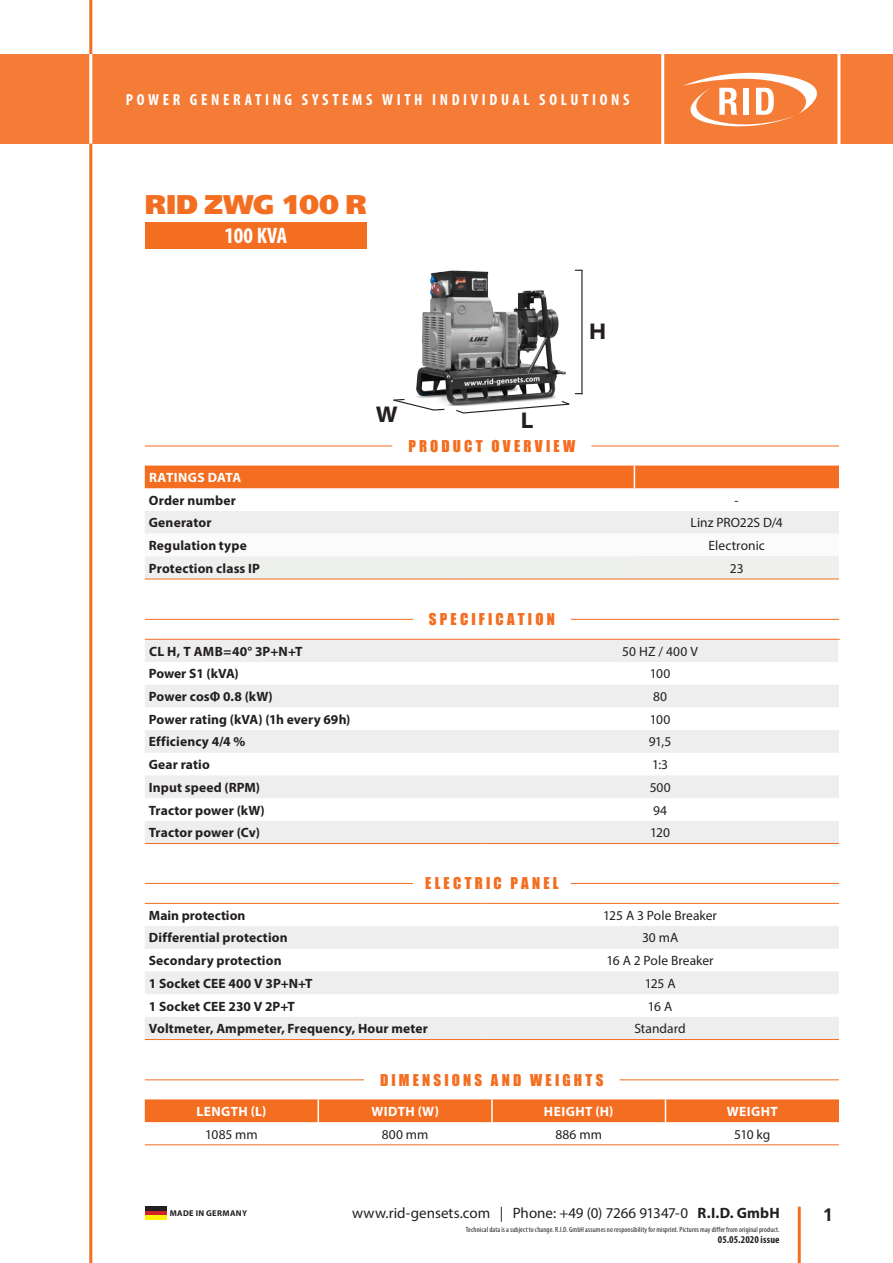
<style>
.page{position:relative;width:893px;height:1263px;background:#fff}
.page>*{position:absolute;margin:0;border:0;box-sizing:border-box;transform-origin:0 0}
.t1{font:27px "Free Set Extra Bold C";color:#f36e21}
.t2{font:700 semi-expanded 22.8px "Myriad Pro";color:#231f20}
.t3{font:700 condensed 22.5px "Myriad Pro";color:#fff}
.t4{font:18px "Free Set Demi C";color:#231f20}
.t5{font:700 condensed 16.05px "Myriad Pro";letter-spacing:.225em;color:#fff}
.t6{font:15px "Impact";letter-spacing:.21em;color:#f36e21}
.t7{font:15px "Myriad Pro";color:#231f20}
.t8{font:700 13.5px "Myriad Pro";letter-spacing:.01em;color:#231f20}
.t9{font:13.5px "Myriad Pro";color:#231f20}
.t10{font:700 13.5px "Myriad Pro";letter-spacing:.03em;color:#fff}
.t11{font:700 13.5px "Myriad Pro";letter-spacing:-.01em;color:#231f20}
.t12{font:700 condensed 10.5px "Myriad Pro";letter-spacing:.005em;color:#231f20}
.t13{font:700 8.4px "Myriad Pro";letter-spacing:.045em;color:#231f20}
.t14{font:condensed 7.5px "Myriad Pro";letter-spacing:.02em;color:#231f20}
.s1{font-weight:700}
</style>
<div class="page">
<div style="left:0;top:54px;width:893px;height:90px;background:#f47c37"></div>
<hr style="left:145px;top:1207px;width:21px;height:4px;background:#231f20">
<hr style="left:145px;top:1211px;width:21px;height:4px;background:#d1232a">
<hr style="left:145px;top:1215px;width:21px;height:4px;background:#fff101">
<svg style="left:683px;top:73px;width:134px;height:54px"></svg>
<hr style="left:89px;top:51px;width:3px;height:97px;background:#fff">
<hr style="left:89px;top:144px;width:3px;height:1119px;background:#f36e21">
<hr style="left:798px;top:1206px;width:3px;height:57px;background:#f36e21">
<hr style="left:89px;top:0;width:3px;height:54px;background:#f36e21">
<hr style="left:661px;top:51px;width:3px;height:97px;background:#fff">
<hr style="left:837px;top:51px;width:3px;height:97px;background:#fff">
<div style="left:145px;top:222px;width:222px;height:27px;background:#f36e21"></div>
<div style="left:145px;top:640px;width:694px;height:203px;background:#eeeeef"></div>
<svg style="left:145px;top:662px;width:694px;height:159px"></svg>
<svg style="left:145px;top:685px;width:694px;height:113px;fill:#eeeeef"></svg>
<hr style="left:838px;top:640px;width:2px;height:22px;background:#fff">
<hr style="left:145px;top:843px;width:336px;height:1px;background:#f36e21">
<hr style="left:481px;top:843px;width:358px;height:1px;background:#f36e21">
<hr style="left:145px;top:639px;width:336px;height:1px;background:#f36e21">
<hr style="left:481px;top:639px;width:359px;height:1px;background:#f36e21">
<hr style="left:145px;top:619px;width:268px;height:1px;background:#f36e21">
<hr style="left:571px;top:619px;width:268px;height:1px;background:#f36e21">
<svg style="left:145px;top:926px;width:694px;height:113px;fill:#eeeeef"></svg>
<hr style="left:145px;top:903px;width:336px;height:1px;background:#f36e21">
<hr style="left:481px;top:903px;width:358px;height:1px;background:#f36e21">
<hr style="left:145px;top:1039px;width:336px;height:1px;background:#f36e21">
<hr style="left:481px;top:1039px;width:358px;height:1px;background:#f36e21">
<hr style="left:145px;top:883px;width:268px;height:1px;background:#f36e21">
<hr style="left:571px;top:883px;width:268px;height:1px;background:#f36e21">
<div style="left:145px;top:1099px;width:694px;height:23px;background:#f36e21"></div>
<hr style="left:145px;top:1144px;width:173px;height:1px;background:#f36e21">
<hr style="left:318px;top:1144px;width:174px;height:1px;background:#f36e21">
<hr style="left:492px;top:1144px;width:173px;height:1px;background:#f36e21">
<hr style="left:665px;top:1144px;width:174px;height:1px;background:#f36e21">
<hr style="left:145px;top:1079px;width:219px;height:1px;background:#f36e21">
<hr style="left:620px;top:1079px;width:219px;height:1px;background:#f36e21">
<svg style="left:145px;top:511px;width:694px;height:68px"></svg>
<div style="left:634px;top:556px;width:205px;height:23px;background:#eff0ee"></div>
<div style="left:145px;top:466px;width:694px;height:22px;background:#f36e21"></div>
<hr style="left:145px;top:579px;width:307px;height:1px;background:#f36e21">
<hr style="left:452px;top:579px;width:182px;height:1px;background:#f36e21">
<hr style="left:634px;top:579px;width:205px;height:1px;background:#f36e21">
<hr style="left:145px;top:446px;width:247px;height:1px;background:#f36e21">
<hr style="left:591px;top:446px;width:248px;height:1px;background:#f36e21">
<img style="left:416px;top:270px;width:159px;height:136px">
<hr style="left:581px;top:270px;width:1px;height:124px;background:#231f20">
<svg style="left:455px;top:400px;width:116px;height:14px"></svg>
<svg style="left:393px;top:398px;width:53px;height:13px"></svg>
<p class="t5" style="left:126px;top:90px;width:505px">POWER GENERATING SYSTEMS WITH INDIVIDUAL SOLUTIONS</p>
<p class="t1" style="left:145px;top:189px;width:223px">RID ZWG 100 R</p>
<p class="t3" style="left:224px;top:222px;width:64px">100 KVA</p>
<p class="t2" style="left:589px;top:316px;width:19px">H</p>
<p class="t2" style="left:376px;top:399px;width:23px">W</p>
<p class="t2" style="left:521px;top:405px;width:14px">L</p>
<p class="t6" style="left:408px;top:434px;width:169px">PRODUCT OVERVIEW</p>
<p class="t10" style="left:149px;top:469px;width:94px">RATINGS DATA</p>
<p class="t8" style="left:149px;top:491px;width:88px">Order number</p>
<p class="t9" style="left:735px;top:492px;width:6px">-</p>
<p class="t8" style="left:149px;top:514px;width:64px">Generator</p>
<p class="t9" style="left:691px;top:514px;width:94px">Linz PRO22S D/4</p>
<p class="t8" style="left:149px;top:537px;width:100px">Regulation type</p>
<p class="t9" style="left:708px;top:537px;width:58px">Electronic</p>
<p class="t8" style="left:149px;top:559px;width:113px">Protection class IP</p>
<p class="t9" style="left:730px;top:560px;width:15px">23</p>
<p class="t6" style="left:429px;top:608px;width:127px">SPECIFICATION</p>
<p class="t8" style="left:149px;top:642px;width:155px">CL H, T AMB=40° 3P+N+T</p>
<p class="t9" style="left:622px;top:643px;width:77px">50 HZ / 400 V</p>
<p class="t11" style="left:149px;top:665px;width:91px">Power S1 (kVA)</p>
<p class="t9" style="left:650px;top:665px;width:22px">100</p>
<p class="t8" style="left:149px;top:688px;width:125px">Power cosΦ 0.8 (kW)</p>
<p class="t9" style="left:653px;top:688px;width:15px">80</p>
<p class="t8" style="left:149px;top:710px;width:203px">Power rating (kVA) (1h every 69h)</p>
<p class="t9" style="left:650px;top:711px;width:22px">100</p>
<p class="t8" style="left:149px;top:733px;width:98px">Efficiency 4/4 %</p>
<p class="t9" style="left:649px;top:734px;width:24px">91,5</p>
<p class="t8" style="left:149px;top:756px;width:62px">Gear ratio</p>
<p class="t9" style="left:652px;top:756px;width:18px">1:3</p>
<p class="t8" style="left:149px;top:778px;width:113px">Input speed (RPM)</p>
<p class="t9" style="left:650px;top:779px;width:22px">500</p>
<p class="t8" style="left:149px;top:801px;width:118px">Tractor power (kW)</p>
<p class="t9" style="left:653px;top:802px;width:16px">94</p>
<p class="t8" style="left:149px;top:824px;width:113px">Tractor power (Cv)</p>
<p class="t9" style="left:650px;top:824px;width:21px">120</p>
<p class="t6" style="left:425px;top:872px;width:135px">ELECTRIC PANEL</p>
<p class="t8" style="left:149px;top:906px;width:98px">Main protection</p>
<p class="t9" style="left:603px;top:907px;width:115px">125 A 3 Pole Breaker</p>
<p class="t8" style="left:149px;top:929px;width:140px">Differential protection</p>
<p class="t9" style="left:642px;top:930px;width:38px">30 mA</p>
<p class="t8" style="left:149px;top:952px;width:134px">Secondary protection</p>
<p class="t9" style="left:607px;top:952px;width:109px">16 A 2 Pole Breaker</p>
<p class="t8" style="left:149px;top:974px;width:165px">1 Socket CEE 400 V 3P+N+T</p>
<p class="t9" style="left:645px;top:975px;width:33px">125 A</p>
<p class="t8" style="left:149px;top:997px;width:147px">1 Socket CEE 230 V 2P+T</p>
<p class="t9" style="left:648px;top:998px;width:26px">16 A</p>
<p class="t8" style="left:149px;top:1020px;width:281px">Voltmeter, Ampmeter, Frequency, Hour meter</p>
<p class="t9" style="left:634px;top:1020px;width:53px">Standard</p>
<p class="t6" style="left:380px;top:1068px;width:225px">DIMENSIONS AND WEIGHTS</p>
<p class="t10" style="left:197px;top:1102px;width:71px">LENGTH (L)</p>
<p class="t10" style="left:371px;top:1102px;width:69px">WIDTH (W)</p>
<p class="t10" style="left:544px;top:1102px;width:71px">HEIGHT (H)</p>
<p class="t10" style="left:727px;top:1102px;width:53px">WEIGHT</p>
<p class="t9" style="left:205px;top:1126px;width:54px">1085 mm</p>
<p class="t9" style="left:382px;top:1126px;width:48px">800 mm</p>
<p class="t9" style="left:555px;top:1126px;width:48px">886 mm</p>
<p class="t9" style="left:734px;top:1126px;width:38px">510 kg</p>
<p class="t7" style="left:352px;top:1203px;width:429px">www.rid-gensets.com | Phone: +49 (0) 7266 91347-0 <span class="s1">R.I.D. GmbH</span></p>
<p class="t14" style="left:466px;top:1225px;width:315px">Technical data is a subject to change. R.I.D. GmbH assumes no responsibility for misprint. Pictures may differ from original product.</p>
<p class="t12" style="left:718px;top:1233px;width:63px">05.05.2020 issue</p>
<p class="t13" style="left:170px;top:1208px;width:79px">MADE IN GERMANY</p>
<p class="t4" style="left:822px;top:1204px;width:13px">1</p>
</div>
